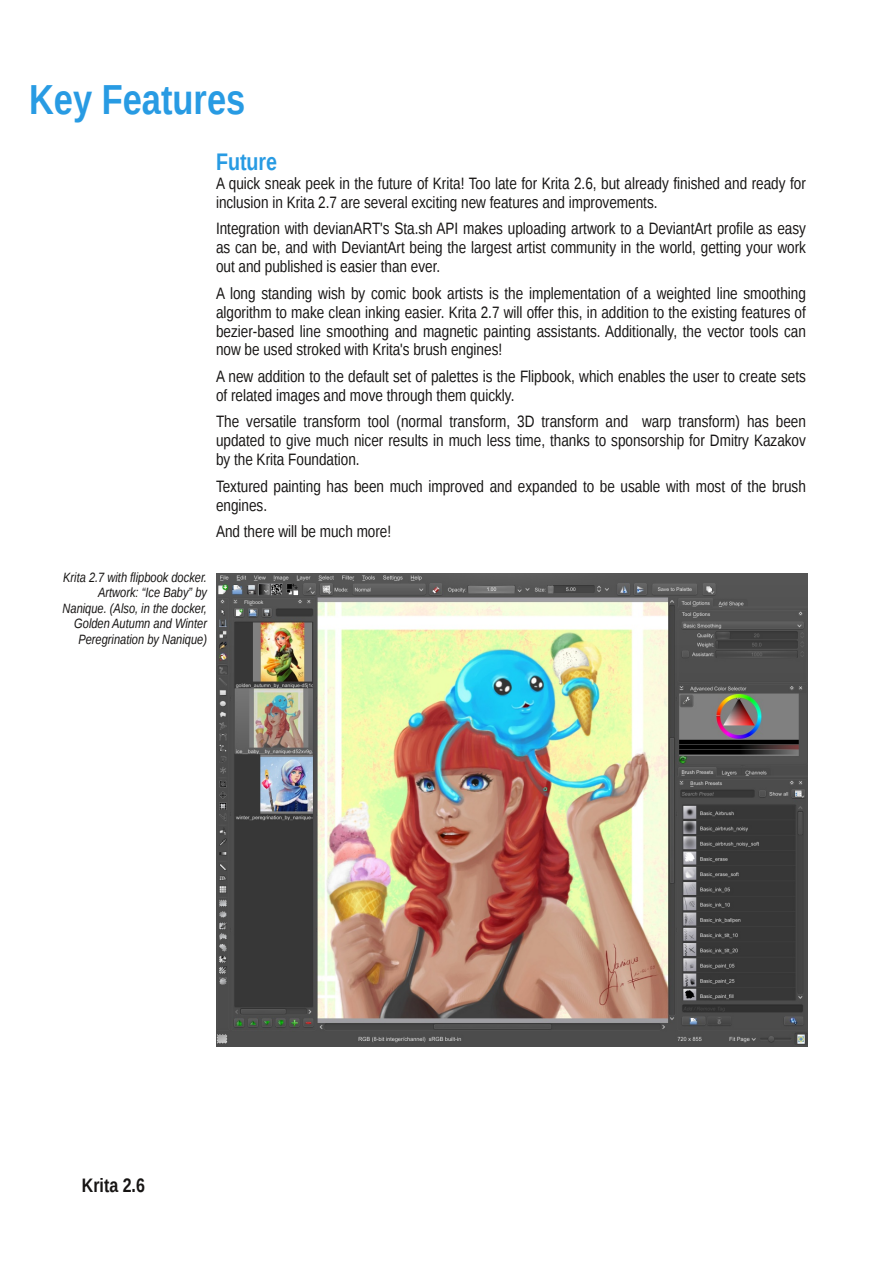
<style>
.page{position:relative;width:893px;height:1263px;background:#fff}
.page>*{position:absolute;margin:0;border:0;box-sizing:border-box;transform-origin:0 0}
.t1{font:700 42px "Liberation Sans Narrow";color:#289be3}
.t2{font:700 24px "Liberation Sans Narrow";color:#289be3}
.t3{font:700 19.5px "Liberation Sans Narrow";color:#161413}
.t4{font:16.5px/18.9px "Liberation Sans Narrow";color:#161413}
.t5{font:italic 13.5px/15.5px "Liberation Sans Narrow";color:#161413;text-align:right}
</style>
<div class="page">
<img style="left:216px;top:573px;width:592px;height:474px">
<h1 class="t1" style="left:29px;top:75px;width:218px">Key Features</h1>
<h2 class="t2" style="left:216px;top:148px;width:63px">Future</h2>
<p class="t4" style="left:216px;top:174px;width:591px">A quick sneak peek in the future of Krita! Too late for Krita 2.6, but already finished and ready for inclusion in Krita 2.7 are several exciting new features and improvements.</p>
<p class="t4" style="left:216px;top:219px;width:591px;text-align:justify">Integration with devianART's Sta.sh API makes uploading artwork to a DeviantArt profile as easy as can be, and with DeviantArt being the largest artist community in the world, getting your work out and published is easier than ever.</p>
<p class="t4" style="left:216px;top:283px;width:591px;text-align:justify">A long standing wish by comic book artists is the implementation of a weighted line smoothing algorithm to make clean inking easier. Krita 2.7 will offer this, in addition to the existing features of bezier-based line smoothing and magnetic painting assistants. Additionally, the vector tools can now be used stroked with Krita's brush engines!</p>
<p class="t4" style="left:216px;top:366px;width:591px">A new addition to the default set of palettes is the Flipbook, which enables the user to create sets of related images and move through them quickly.</p>
<p class="t4" style="left:216px;top:412px;width:591px;text-align:justify">The versatile transform tool (normal transform, 3D transform and warp transform) has been updated to give much nicer results in much less time, thanks to sponsorship for Dmitry Kazakov by the Krita Foundation.</p>
<p class="t4" style="left:216px;top:476px;width:591px">Textured painting has been much improved and expanded to be usable with most of the brush engines.</p>
<p class="t4" style="left:216px;top:521px;width:177px">And there will be much more!</p>
<p class="t5" style="left:63px;top:569px;width:146px">Krita 2.7 with flipbook docker.<br>Artwork: “Ice Baby” by<br>Nanique. (Also, in the docker,<br>Golden Autumn and Winter<br>Peregrination by Nanique)</p>
<p class="t3" style="left:82px;top:1173px;width:65px">Krita 2.6</p>
</div>
